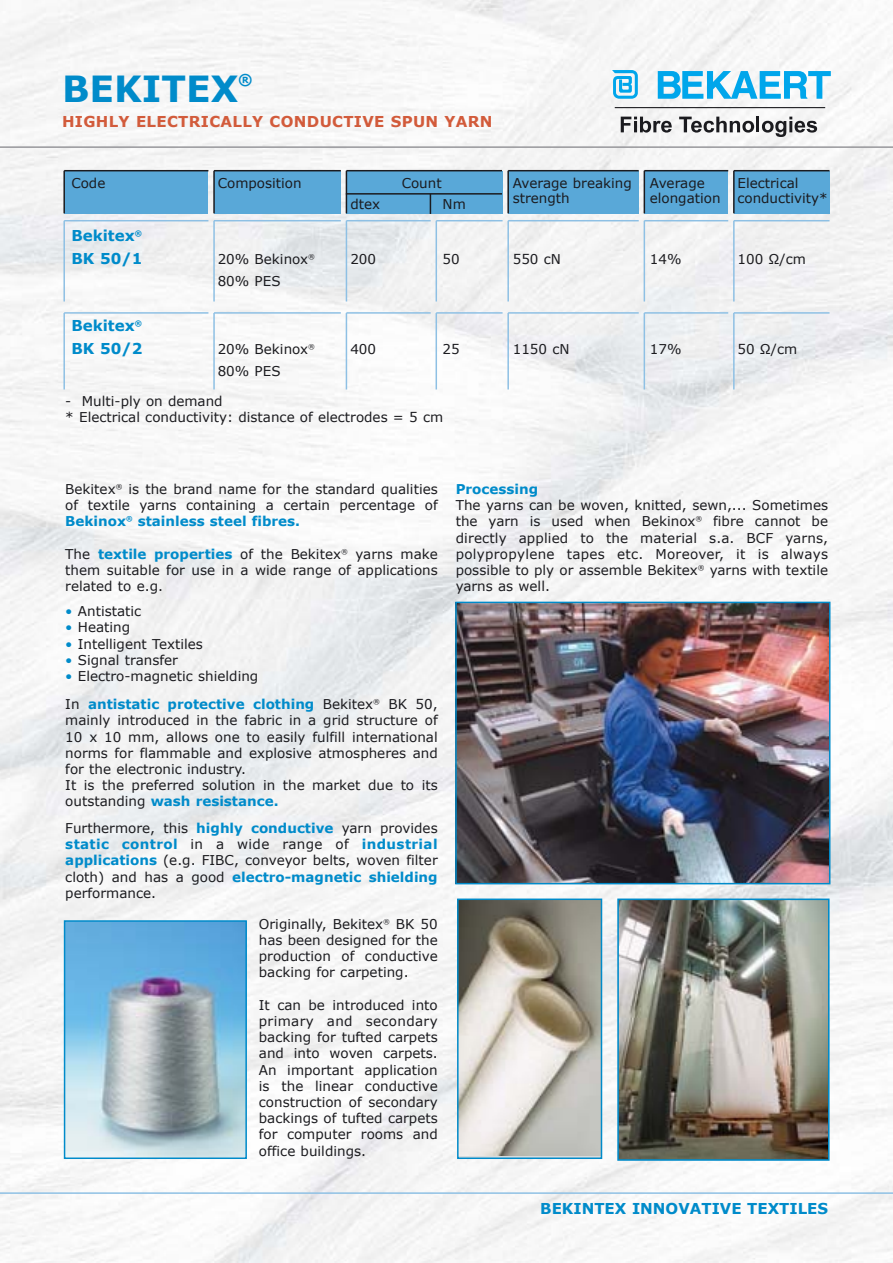
<style>
.page{position:relative;width:893px;height:1263px;background:#fff}
.page>*{position:absolute;margin:0;border:0;box-sizing:border-box;transform-origin:0 0}
.t1{font:700 36px "Verdana";color:#008bca}
.t2{font:700 15px/22.5px "Verdana";color:#008bca}
.t3{font:700 15px "Verdana";letter-spacing:.02em;color:#d25b3b}
.t4{font:13.5px/16.2px "Verdana";color:#1b1b1f;text-align:justify}
.t5{font:700 13.5px "Verdana";color:#008bca}
.s1{font-style:inherit}
.s2{font-weight:700;color:#008bca}
.s3{color:#008bca}
</style>
<div class="page">
<img style="left:0;top:0;width:892px;height:1263px">
<svg style="left:620px;top:117px;width:51px;height:16px"></svg>
<svg style="left:679px;top:117px;width:75px;height:16px"></svg>
<hr style="left:756px;top:117px;width:3px;height:15px;background:#1b1b1f">
<svg style="left:762px;top:117px;width:55px;height:20px"></svg>
<svg style="left:657px;top:71px;width:173px;height:28px"></svg>
<svg style="left:612px;top:70px;width:25px;height:29px"></svg>
<hr style="left:614px;top:107px;width:211px;height:1px;background:#1b1b1f">
<img style="left:67px;top:923px;width:177px;height:233px">
<div style="left:64px;top:920px;width:183px;height:239px;border:2px solid #008bca"></div>
<img style="left:458px;top:605px;width:369px;height:276px">
<div style="left:455px;top:602px;width:375px;height:282px;border:2px solid #008bca"></div>
<hr style="left:0;top:146px;width:892px;height:2px;background:#97979b">
<hr style="left:0;top:1192px;width:892px;height:2px;background:#8ec0e4">
<div style="left:346px;top:171px;width:156px;height:42px;background:#59a8d8"></div>
<hr style="left:346px;top:170px;width:156px;height:1px;background:#1b1b1f">
<hr style="left:345px;top:171px;width:2px;height:42px;background:#1b1b1f">
<div style="left:214px;top:171px;width:126px;height:42px;background:#59a8d8"></div>
<hr style="left:214px;top:170px;width:127px;height:1px;background:#1b1b1f">
<hr style="left:213px;top:171px;width:2px;height:42px;background:#1b1b1f">
<div style="left:64px;top:171px;width:144px;height:42px;background:#59a8d8"></div>
<hr style="left:64px;top:170px;width:144px;height:1px;background:#1b1b1f">
<hr style="left:63px;top:171px;width:2px;height:42px;background:#1b1b1f">
<hr style="left:346px;top:220px;width:84px;height:1px;background:#8ec0e4">
<hr style="left:346px;top:221px;width:1px;height:81px;background:#8ec0e4">
<hr style="left:436px;top:220px;width:66px;height:1px;background:#8ec0e4">
<hr style="left:435px;top:221px;width:2px;height:81px;background:#8ec0e4">
<hr style="left:214px;top:220px;width:127px;height:1px;background:#8ec0e4">
<hr style="left:213px;top:221px;width:2px;height:81px;background:#8ec0e4">
<hr style="left:64px;top:220px;width:144px;height:1px;background:#8ec0e4">
<hr style="left:63px;top:221px;width:2px;height:81px;background:#8ec0e4">
<div style="left:508px;top:171px;width:130px;height:42px;background:#59a8d8"></div>
<hr style="left:508px;top:170px;width:130px;height:1px;background:#1b1b1f">
<hr style="left:507px;top:171px;width:2px;height:42px;background:#1b1b1f">
<hr style="left:508px;top:220px;width:130px;height:1px;background:#8ec0e4">
<hr style="left:507px;top:221px;width:2px;height:81px;background:#8ec0e4">
<div style="left:644px;top:171px;width:84px;height:42px;background:#59a8d8"></div>
<hr style="left:644px;top:170px;width:84px;height:1px;background:#1b1b1f">
<hr style="left:643px;top:171px;width:2px;height:42px;background:#1b1b1f">
<hr style="left:644px;top:220px;width:84px;height:1px;background:#8ec0e4">
<hr style="left:643px;top:221px;width:2px;height:81px;background:#8ec0e4">
<div style="left:734px;top:171px;width:95px;height:42px;background:#59a8d8"></div>
<hr style="left:733px;top:170px;width:96px;height:1px;background:#1b1b1f">
<hr style="left:733px;top:171px;width:1px;height:42px;background:#1b1b1f">
<hr style="left:733px;top:220px;width:96px;height:1px;background:#8ec0e4">
<hr style="left:733px;top:221px;width:1px;height:81px;background:#8ec0e4">
<hr style="left:346px;top:312px;width:84px;height:2px;background:#8ec0e4">
<hr style="left:345px;top:313px;width:2px;height:77px;background:#8ec0e4">
<hr style="left:436px;top:312px;width:66px;height:2px;background:#8ec0e4">
<hr style="left:435px;top:313px;width:2px;height:77px;background:#8ec0e4">
<hr style="left:214px;top:312px;width:127px;height:2px;background:#8ec0e4">
<hr style="left:213px;top:313px;width:2px;height:77px;background:#8ec0e4">
<hr style="left:64px;top:312px;width:144px;height:2px;background:#8ec0e4">
<hr style="left:63px;top:313px;width:2px;height:77px;background:#8ec0e4">
<hr style="left:508px;top:312px;width:130px;height:2px;background:#8ec0e4">
<hr style="left:507px;top:313px;width:2px;height:77px;background:#8ec0e4">
<hr style="left:644px;top:312px;width:84px;height:2px;background:#8ec0e4">
<hr style="left:643px;top:313px;width:2px;height:77px;background:#8ec0e4">
<hr style="left:733px;top:312px;width:96px;height:2px;background:#8ec0e4">
<hr style="left:733px;top:313px;width:1px;height:77px;background:#8ec0e4">
<img style="left:460px;top:902px;width:139px;height:254px">
<div style="left:457px;top:899px;width:145px;height:260px;border:2px solid #008bca"></div>
<img style="left:620px;top:902px;width:206px;height:256px">
<div style="left:617px;top:899px;width:212px;height:262px;border:2px solid #008bca"></div>
<hr style="left:429px;top:194px;width:2px;height:20px;background:#1b1b1f">
<hr style="left:346px;top:193px;width:156px;height:2px;background:#1b1b1f">
<h1 class="t1" style="left:62px;top:66px;width:178px">BEKITEX</h1>
<p class="t2" style="left:238px;top:68px;width:16px">Æ</p>
<p class="t3" style="left:62px;top:112px;width:432px">HIGHLY ELECTRICALLY CONDUCTIVE SPUN YARN</p>
<p class="t4" style="left:71px;top:175px;width:36px">Code</p>
<p class="t4" style="left:218px;top:175px;width:85px">Composition</p>
<p class="t4" style="left:401px;top:175px;width:42px">Count</p>
<p class="t4" style="left:512px;top:175px;width:121px">Average breaking</p>
<p class="t4" style="left:649px;top:175px;width:56px">Average</p>
<p class="t4" style="left:737px;top:175px;width:62px">Electrical</p>
<p class="t4" style="left:350px;top:196px;width:31px">dtex</p>
<p class="t4" style="left:442px;top:196px;width:25px">Nm</p>
<p class="t4" style="left:512px;top:190px;width:58px">strength</p>
<p class="t4" style="left:649px;top:190px;width:179px">elongation conductivity*</p>
<p class="t2" style="left:71px;top:224px;width:72px">Bekitex<sup>Æ<br></sup>BK 50/1</p>
<p class="t4" style="left:218px;top:250px;width:99px">20% Bekinox<sup>Æ</sup></p>
<p class="t4" style="left:350px;top:250px;width:27px">200</p>
<p class="t4" style="left:442px;top:250px;width:19px">50</p>
<p class="t4" style="left:512px;top:250px;width:50px">550 cN</p>
<p class="t4" style="left:650px;top:250px;width:33px">14%</p>
<p class="t4" style="left:737px;top:250px;width:70px">100 <span class="s1">Ω</span>/cm</p>
<p class="t4" style="left:218px;top:273px;width:64px">80% PES</p>
<p class="t2" style="left:71px;top:314px;width:72px">Bekitex<sup>Æ<br></sup>BK 50/2</p>
<p class="t4" style="left:218px;top:340px;width:99px">20% Bekinox<sup>Æ</sup></p>
<p class="t4" style="left:350px;top:340px;width:27px">400</p>
<p class="t4" style="left:442px;top:340px;width:19px">25</p>
<p class="t4" style="left:512px;top:340px;width:58px">1150 cN</p>
<p class="t4" style="left:650px;top:340px;width:33px">17%</p>
<p class="t4" style="left:737px;top:340px;width:61px">50 <span class="s1">Ω</span>/cm</p>
<p class="t4" style="left:218px;top:363px;width:64px">80% PES</p>
<p class="t4" style="left:65px;top:392px;width:379px">- Multi-ply on demand<br>* Electrical conductivity: distance of electrodes = 5 cm</p>
<p class="t4" style="left:65px;top:480px;width:374px">Bekitex<sup>Æ</sup> is the brand name for the standard qualities of textile yarns containing a certain percentage of <span class="s2">Bekinox</span><sup>Æ</sup> <span class="s2">stainless steel fibres.</span></p>
<p class="t4" style="left:65px;top:545px;width:374px">The <span class="s2">textile properties</span> of the Bekitex<sup>Æ</sup> yarns make them suitable for use in a wide range of applications related to e.g.</p>
<p class="t4" style="left:65px;top:603px;width:194px;text-align:left"><span class="s3">ï</span> Antistatic<br><span class="s3">ï</span> Heating<br><span class="s3">ï</span> Intelligent Textiles<br><span class="s3">ï</span> Signal transfer<br><span class="s3">ï</span> Electro-magnetic shielding</p>
<p class="t4" style="left:65px;top:696px;width:374px;text-align:left">In <span class="s2">antistatic protective clothing</span> Bekitex<sup>Æ</sup> BK 50, mainly introduced in the fabric in a grid structure of 10 x 10 mm, allows one to easily fulfill international norms for flammable and explosive atmospheres and for the electronic industry.<br>It is the preferred solution in the market due to its outstanding <span class="s2">wash resistance.</span></p>
<p class="t4" style="left:65px;top:819px;width:374px">Furthermore, this <span class="s2">highly conductive</span> yarn provides <span class="s2">static control</span> in a wide range of <span class="s2">industrial applications</span> (e.g. FIBC, conveyor belts, woven filter cloth) and has a good <span class="s2">electro-magnetic shielding </span>performance.</p>
<p class="t4" style="left:259px;top:915px;width:180px">Originally, Bekitex<sup>Æ</sup> BK 50 has been designed for the production of conductive backing for carpeting.</p>
<p class="t4" style="left:259px;top:996px;width:180px">It can be introduced into primary and secondary backing for tufted carpets and into woven carpets.<br>An important application is the linear conductive construction of secondary backings of tufted carpets for computer rooms and office buildings.</p>
<p class="t5" style="left:455px;top:480px;width:84px">Processing</p>
<p class="t4" style="left:455px;top:497px;width:374px">The yarns can be woven, knitted, sewn,... Sometimes the yarn is used when Bekinox<sup>Æ</sup> fibre cannot be directly applied to the material s.a. BCF yarns, polypropylene tapes etc. Moreover, it is always possible to ply or assemble Bekitex<sup>Æ</sup> yarns with textile yarns as well.</p>
<p class="t2" style="left:540px;top:1197px;width:289px">BEKINTEX INNOVATIVE TEXTILES</p>
</div>
